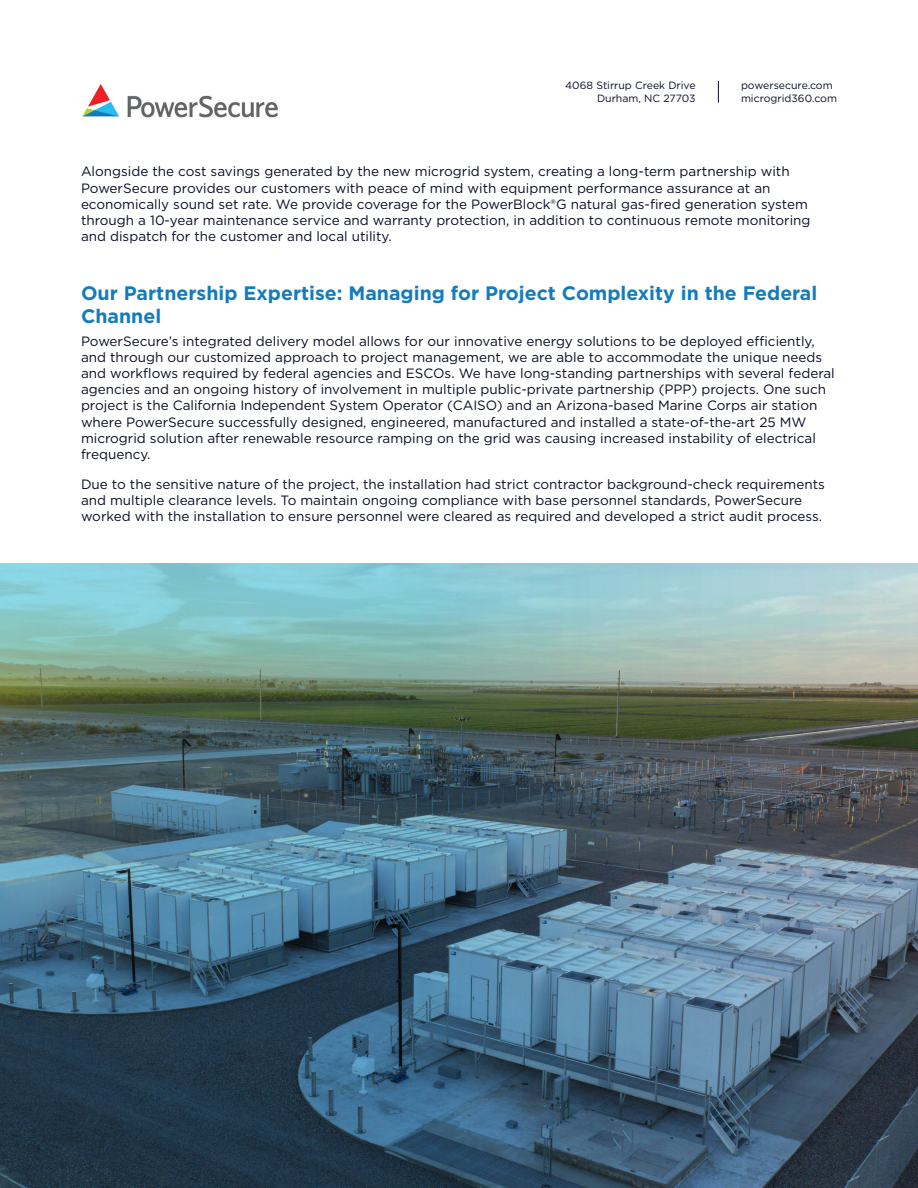
<style>
.page{position:relative;width:918px;height:1188px;background:#fff}
.page>*{position:absolute;margin:0;border:0;box-sizing:border-box;transform-origin:0 0}
.t1{font:700 19.5px/22.5px "Gotham";color:#157cbc}
.t2{font:13.5px/16.2px "Gotham";color:#080d25}
.t3{font:10.5px "Gotham";color:#080d25}
</style>
<div class="page">
<svg style="left:718px;top:81px;width:1px;height:22px"></svg>
<img style="left:0;top:564px;width:46px;height:624px">
<img style="left:46px;top:564px;width:872px;height:624px">
<img style="left:82px;top:84px;width:196px;height:34px">
<p class="t3" style="left:565px;top:79px;width:132px">4068 Stirrup Creek Drive</p>
<p class="t3" style="left:597px;top:92px;width:100px">Durham, NC 27703</p>
<p class="t3" style="left:741px;top:79px;width:93px">powersecure.com</p>
<p class="t3" style="left:741px;top:92px;width:98px">microgrid360.com</p>
<p class="t2" style="left:81px;top:163px;width:731px">Alongside the cost savings generated by the new microgrid system, creating a long-term partnership with PowerSecure provides our customers with peace of mind with equipment performance assurance at an economically sound set rate. We provide coverage for the PowerBlock®G natural gas-fired generation system through a 10-year maintenance service and warranty protection, in addition to continuous remote monitoring and dispatch for the customer and local utility.</p>
<p class="t1" style="left:81px;top:282px;width:738px">Our Partnership Expertise: Managing for Project Complexity in the Federal<br>Channel</p>
<p class="t2" style="left:81px;top:332px;width:755px">PowerSecure’s integrated delivery model allows for our innovative energy solutions to be deployed efficiently, and through our customized approach to project management, we are able to accommodate the unique needs and workflows required by federal agencies and ESCOs. We have long-standing partnerships with several federal agencies and an ongoing history of involvement in multiple public-private partnership (PPP) projects. One such project is the California Independent System Operator (CAISO) and an Arizona-based Marine Corps air station where PowerSecure successfully designed, engineered, manufactured and installed a state-of-the-art 25 MW microgrid solution after renewable resource ramping on the grid was causing increased instability of electrical frequency.</p>
<p class="t2" style="left:81px;top:475px;width:745px">Due to the sensitive nature of the project, the installation had strict contractor background-check requirements and multiple clearance levels. To maintain ongoing compliance with base personnel standards, PowerSecure worked with the installation to ensure personnel were cleared as required and developed a strict audit process.</p>
</div>
